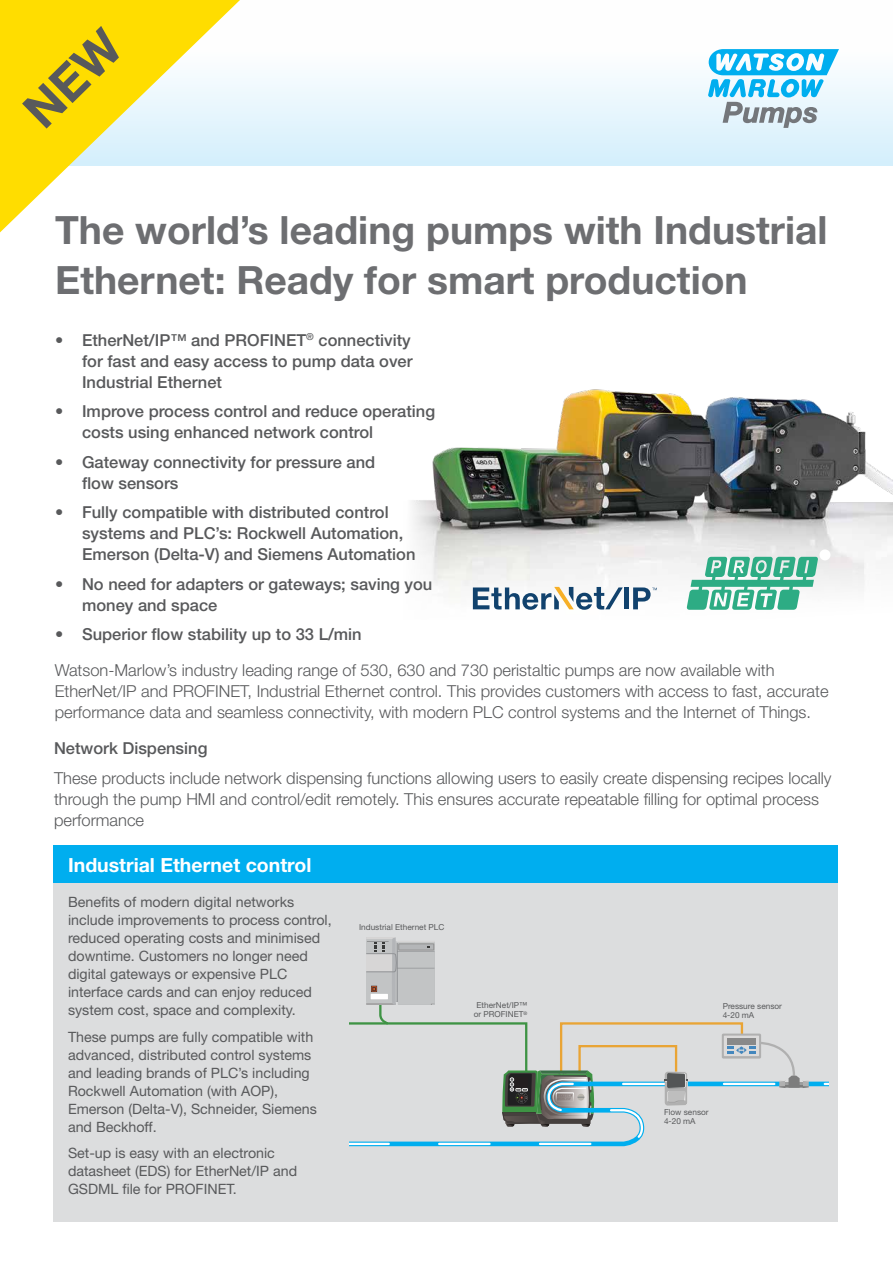
<style>
.page{position:relative;width:893px;height:1263px;background:#fff}
.page>*{position:absolute;margin:0;border:0;box-sizing:border-box;transform-origin:0 0}
.t1{font:700 39px/49.5px "Helvetica Neue LT Std";color:#6d6e71}
.t2{font:700 19.5px "Helvetica Neue LT Std";color:#fff}
.t3{font:300 16.5px/21px "Helvetica Neue LT Std";color:#58595b}
.t4{font:500 16.5px/21px "Helvetica Neue LT Std";color:#58595b}
.t5{font:14.25px/18px "Helvetica Neue LT Std";color:#58595b}
.t6{font:8.25px/9px "Helvetica Neue LT Std";color:#58595b}
</style>
<div class="page">
<div style="left:53px;top:846px;width:785px;height:375px;background:#dcddde"></div>
<div style="left:0;top:0;width:893px;height:166px;background:linear-gradient(to bottom,#fff,#d7f0fc)"></div>
<div style="left:53px;top:845px;width:785px;height:37px;background:#00aeef"></div>
<svg style="left:708px;top:49px;width:131px;height:79px"></svg>
<img style="left:412px;top:389px;width:481px;height:171px">
<svg style="left:349px;top:937px;width:479px;height:210px"></svg>
<svg style="left:0;top:0;width:240px;height:232px"></svg>
<svg style="left:687px;top:557px;width:131px;height:53px"></svg>
<div style="left:819px;top:549px;width:11px;height:11px;background:#fff;border-radius:50%"></div>
<div style="left:624px;top:587px;width:5px;height:22px;background:#11426d"></div>
<svg style="left:633px;top:587px;width:24px;height:22px"></svg>
<svg style="left:473px;top:587px;width:150px;height:23px"></svg>
<div style="left:22px;top:26px;width:104px;height:103px;background:#fd0"></div>
<h1 class="t1" style="left:55px;top:205px;width:774px">The world’s leading pumps with Industrial<br>Ethernet: Ready for smart production</h1>
<p class="t4" style="left:82px;top:329px;width:332px;text-align:justify;text-indent:-27px">• EtherNet/IP™ and PROFINET<sup>®</sup> connectivity for fast and easy access to pump data over Industrial Ethernet</p>
<p class="t4" style="left:82px;top:400px;width:355px;text-indent:-27px">• Improve process control and reduce operating costs using enhanced network control</p>
<p class="t4" style="left:82px;top:451px;width:295px;text-indent:-27px">• Gateway connectivity for pressure and flow sensors</p>
<p class="t4" style="left:82px;top:501px;width:335px;text-indent:-27px">• Fully compatible with distributed control systems and PLC’s: Rockwell Automation,<br>Emerson (Delta-V) and Siemens Automation</p>
<p class="t4" style="left:82px;top:573px;width:352px;text-indent:-27px">• No need for adapters or gateways; saving you money and space</p>
<p class="t4" style="left:55px;top:623px;width:308px">• Superior flow stability up to 33 L/min</p>
<p class="t3" style="left:55px;top:659px;width:775px">Watson-Marlow’s industry leading range of 530, 630 and 730 peristaltic pumps are now available with<br>EtherNet/IP and PROFINET, Industrial Ethernet control. This provides customers with access to fast, accurate performance data and seamless connectivity, with modern PLC control systems and the Internet of Things.</p>
<p class="t4" style="left:54px;top:738px;width:155px">Network Dispensing</p>
<p class="t3" style="left:54px;top:767px;width:779px">These products include network dispensing functions allowing users to easily create dispensing recipes locally through the pump HMI and control/edit remotely. This ensures accurate repeatable filling for optimal process performance</p>
<h2 class="t2" style="left:68px;top:853px;width:245px">Industrial Ethernet control</h2>
<p class="t5" style="left:68px;top:893px;width:265px">Benefits of modern digital networks include improvements to process control, reduced operating costs and minimised downtime. Customers no longer need digital gateways or expensive PLC interface cards and can enjoy reduced system cost, space and complexity.</p>
<p class="t5" style="left:68px;top:1028px;width:250px">These pumps are fully compatible with advanced, distributed control systems and leading brands of PLC’s including Rockwell Automation (with AOP), Emerson (Delta-V), Schneider, Siemens and Beckhoff.</p>
<p class="t5" style="left:68px;top:1144px;width:231px">Set-up is easy with an electronic datasheet (EDS) for EtherNet/IP and<br>GSDML file for PROFINET.</p>
<p class="t6" style="left:359px;top:923px;width:87px">Industrial Ethernet PLC</p>
<p class="t6" style="left:474px;top:1001px;width:55px;text-align:center">EtherNet/IP™ or PROFINET<sup>®</sup></p>
<p class="t6" style="left:723px;top:1002px;width:61px">Pressure sensor<br>4-20 mA</p>
<p class="t6" style="left:664px;top:1107px;width:46px">Flow sensor<br>4-20 mA</p>
</div>
